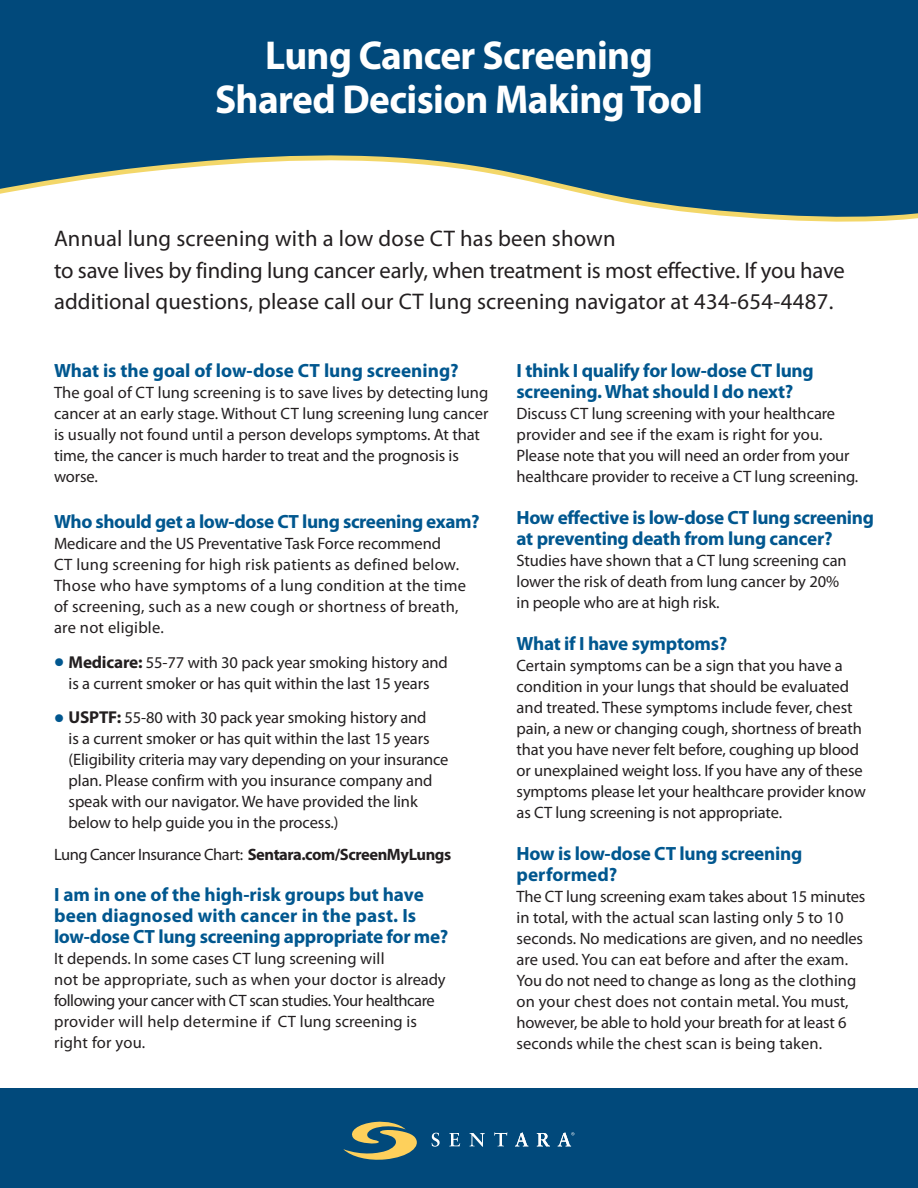
<style>
.page{position:relative;width:918px;height:1188px;background:#fff}
.page>*{position:absolute;margin:0;border:0;box-sizing:border-box;transform-origin:0 0}
.Bold_Uotpia{font:700 40.5px "Myriad Pro";letter-spacing:-.015em;color:#fff}
.Bold_Uotpia-2{font:22.65px/31.5px "Myriad Pro";letter-spacing:.005em;color:#231f20}
.Blue_Subbies{font:700 19.2px/21px "Myriad Pro";letter-spacing:-.015em;color:#01578f}
.Blue_Subbies-2{font:700 19.2px "Myriad Pro";letter-spacing:.01em;color:#01578f}
.Bold_Uotpia-3{font:16.5px/21px "Myriad Pro";letter-spacing:-.005em;color:#231f20}
.Bold_Uotpia-4{font:16.5px/21px "Myriad Pro";letter-spacing:.015em;color:#231f20}
.Bold_Uotpia-5{font:16.5px "Myriad Pro";letter-spacing:-.025em;color:#231f20}
.s1{font-weight:700;font-size:30px;color:#01578f}
.s2{font-weight:700;font-size:17.25px}
.s3{font-weight:700}
</style>
<div class="page">
<svg style="left:0;top:0;width:918px;height:218px;background:#2a658d"></svg>
<div style="left:0;top:1089px;width:918px;height:99px;background:#01497b"></div>
<svg style="left:343px;top:1121px;width:74px;height:39px"></svg>
<svg style="left:515px;top:1133px;width:13px;height:13px"></svg>
<svg style="left:537px;top:1133px;width:13px;height:13px"></svg>
<svg style="left:432px;top:1133px;width:8px;height:14px"></svg>
<svg style="left:449px;top:1133px;width:11px;height:13px"></svg>
<svg style="left:469px;top:1133px;width:16px;height:14px"></svg>
<svg style="left:494px;top:1132px;width:13px;height:14px"></svg>
<svg style="left:558px;top:1132px;width:16px;height:14px"></svg>
<p class="Bold_Uotpia" style="left:265px;top:29px;width:389px">Lung Cancer Screening</p>
<p class="Bold_Uotpia" style="left:215px;top:73px;width:489px">Shared Decision Making Tool</p>
<p class="Bold_Uotpia-2" style="left:54px;top:222px;width:563px">Annual lung screening with a low dose CT has been shown</p>
<p class="Bold_Uotpia-2" style="left:54px;top:254px;width:792px">to save lives by finding lung cancer early, when treatment is most effective. If you have additional questions, please call our CT lung screening navigator at 434-654-4487.</p>
<p class="Blue_Subbies" style="left:54px;top:360px;width:406px">What is the goal of low-dose CT lung screening?</p>
<p class="Bold_Uotpia-3" style="left:54px;top:382px;width:436px">The goal of CT lung screening is to save lives by detecting lung cancer at an early stage. Without CT lung screening lung cancer is usually not found until a person develops symptoms. At that time, the cancer is much harder to treat and the prognosis is worse.</p>
<p class="Blue_Subbies" style="left:54px;top:511px;width:427px">Who should get a low-dose CT lung screening exam?</p>
<p class="Bold_Uotpia-3" style="left:54px;top:533px;width:389px">Medicare and the US Preventative Task Force recommend</p>
<p class="Bold_Uotpia-4" style="left:54px;top:554px;width:413px">CT lung screening for high risk patients as defined below.<br>Those who have symptoms of a lung condition at the time</p>
<p class="Bold_Uotpia-4" style="left:54px;top:596px;width:406px">of screening, such as a new cough or shortness of breath,</p>
<p class="Bold_Uotpia-4" style="left:54px;top:617px;width:111px">are not eligible.</p>
<p class="Bold_Uotpia-3" style="left:54px;top:651px;width:395px"><span class="s1">•</span> <span class="s2">Medicare:</span> 55-77 with 30 pack year smoking history and</p>
<p class="Bold_Uotpia-3" style="left:69px;top:672px;width:362px">is a current smoker or has quit within the last 15 years</p>
<p class="Bold_Uotpia-3" style="left:54px;top:707px;width:374px"><span class="s1">•</span> <span class="s2">USPTF:</span> 55-80 with 30 pack year smoking history and</p>
<p class="Bold_Uotpia-3" style="left:69px;top:728px;width:362px">is a current smoker or has quit within the last 15 years</p>
<p class="Bold_Uotpia-3" style="left:69px;top:749px;width:381px">(Eligibility criteria may vary depending on your insurance</p>
<p class="Bold_Uotpia-3" style="left:69px;top:770px;width:365px">plan. Please confirm with you insurance company and</p>
<p class="Bold_Uotpia-3" style="left:69px;top:791px;width:351px">speak with our navigator. We have provided the link</p>
<p class="Bold_Uotpia-3" style="left:69px;top:812px;width:272px">below to help guide you in the process.)</p>
<p class="Bold_Uotpia-5" style="left:54px;top:844px;width:399px">Lung Cancer Insurance Chart: <span class="s3">Sentara.com/ScreenMyLungs</span></p>
<p class="Blue_Subbies" style="left:54px;top:884px;width:371px">I am in one of the high-risk groups but have</p>
<p class="Blue_Subbies-2" style="left:54px;top:903px;width:364px">been diagnosed with cancer in the past. Is</p>
<p class="Blue_Subbies" style="left:54px;top:926px;width:396px">low-dose CT lung screening appropriate for me?</p>
<p class="Bold_Uotpia-3" style="left:54px;top:948px;width:332px">It depends. In some cases CT lung screening will</p>
<p class="Bold_Uotpia-3" style="left:54px;top:969px;width:393px">not be appropriate, such as when your doctor is already following your cancer with CT scan studies. Your healthcare provider will help determine if CT lung screening is</p>
<p class="Bold_Uotpia-4" style="left:54px;top:1032px;width:93px">right for you.</p>
<p class="Blue_Subbies" style="left:517px;top:360px;width:299px">I think I qualify for low-dose CT lung screening. What should I do next?</p>
<p class="Bold_Uotpia-3" style="left:517px;top:403px;width:320px">Discuss CT lung screening with your healthcare provider and see if the exam is right for you.</p>
<p class="Bold_Uotpia-3" style="left:517px;top:445px;width:335px">Please note that you will need an order from your</p>
<p class="Bold_Uotpia-3" style="left:517px;top:466px;width:343px">healthcare provider to receive a CT lung screening.</p>
<p class="Blue_Subbies" style="left:517px;top:507px;width:359px">How effective is low-dose CT lung screening</p>
<p class="Blue_Subbies" style="left:517px;top:528px;width:317px">at preventing death from lung cancer?</p>
<p class="Bold_Uotpia-3" style="left:517px;top:550px;width:332px">Studies have shown that a CT lung screening can lower the risk of death from lung cancer by 20%</p>
<p class="Bold_Uotpia-3" style="left:517px;top:592px;width:205px">in people who are at high risk.</p>
<p class="Blue_Subbies" style="left:517px;top:633px;width:212px">What if I have symptoms?</p>
<p class="Bold_Uotpia-3" style="left:517px;top:655px;width:351px">Certain symptoms can be a sign that you have a condition in your lungs that should be evaluated and treated. These symptoms include fever, chest pain, a new or changing cough, shortness of breath that you have never felt before, coughing up blood or unexplained weight loss. If you have any of these symptoms please let your healthcare provider know</p>
<p class="Bold_Uotpia-3" style="left:517px;top:802px;width:267px">as CT lung screening is not appropriate.</p>
<p class="Blue_Subbies" style="left:517px;top:843px;width:287px">How is low-dose CT lung screening performed?</p>
<p class="Bold_Uotpia-3" style="left:517px;top:886px;width:350px">The CT lung screening exam takes about 15 minutes in total, with the actual scan lasting only 5 to 10 seconds. No medications are given, and no needles are used. You can eat before and after the exam.<br>You do not need to change as long as the clothing on your chest does not contain metal. You must, however, be able to hold your breath for at least 6 seconds while the chest scan is being taken.</p>
</div>
